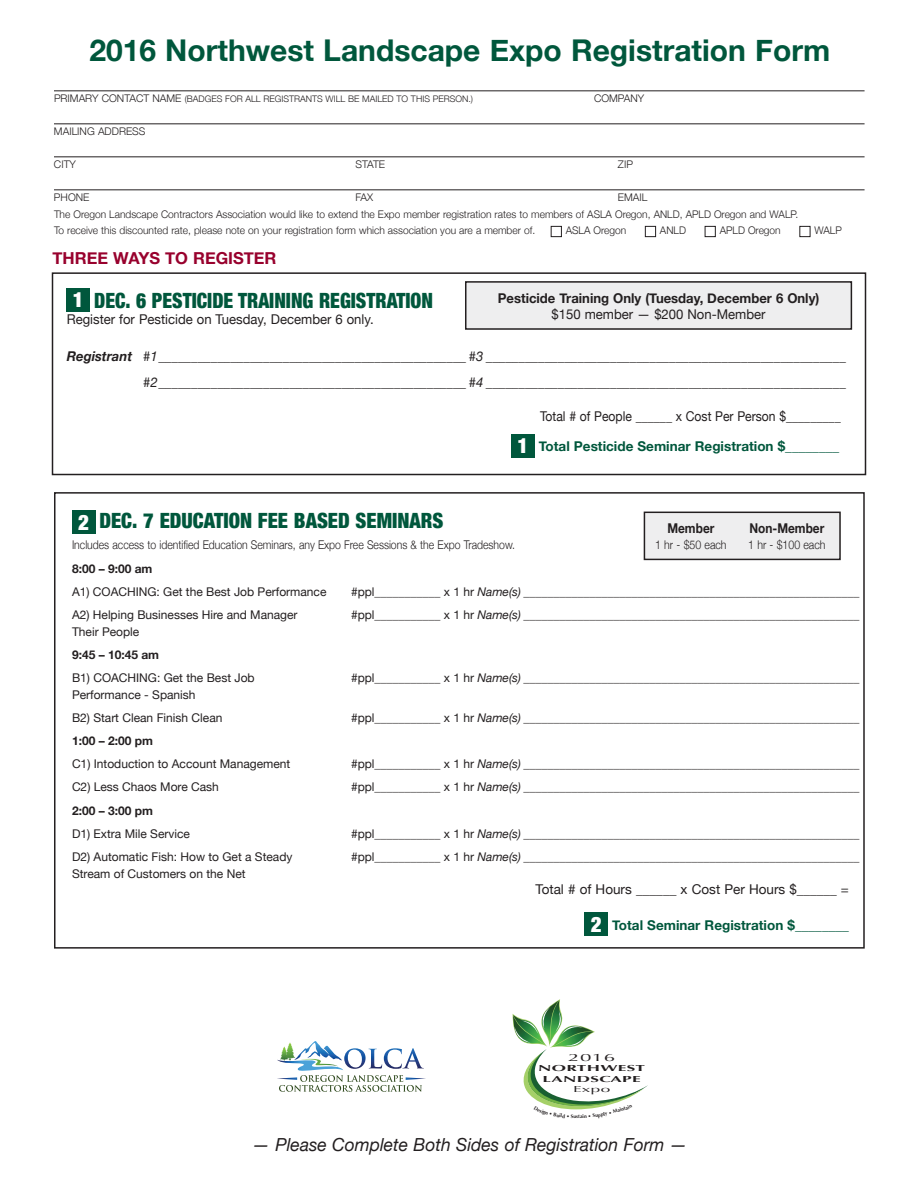
<style>
.page{position:relative;width:918px;height:1188px;background:#fff}
.page>*{position:absolute;margin:0;border:0;box-sizing:border-box;transform-origin:0 0}
.t1{font:700 30px "Helvetica Neue";color:#00573c}
.t2{font:900 condensed 21px "Helvetica Neue";color:#00573c;scale:.93 1}
.t3{font:900 condensed 21px "Helvetica Neue";color:#00573c}
.t4{font:italic 18px "Helvetica Neue";color:#231f20}
.t5{font:700 16.5px "Helvetica Neue";color:#98012d}
.t6{font:italic 13.5px/26.2px "Helvetica Neue";color:#231f20;text-align:right}
.t7{font:13.5px "Helvetica Neue";color:#231f20}
.t8{font:700 13.5px "Helvetica Neue";color:#00573c}
.t9{font:700 13.5px "Helvetica Neue";color:#231f20}
.t10{font:13.5px "Helvetica Neue";color:#231f20;scale:.9 1}
.t11{font:700 13.5px "Helvetica Neue";color:#231f20;scale:.88 1}
.t12{font:italic 12px "Helvetica Neue";color:#231f20}
.t13{font:12px/23.2px "Helvetica Neue";color:#231f20}
.t14{font:300 12px "Helvetica Neue";color:#231f20;scale:.87 1}
.t15{font:700 12px "Helvetica Neue";color:#231f20}
.t16{font:300 12px "Helvetica Neue";color:#231f20;scale:.88 1}
.t17{font:300 10.5px "Helvetica Neue";color:#231f20}
.t18{font:10.35px "Optima";color:#231f20;scale:1.97 1}
.t19{font:300 9px "Helvetica Neue";color:#231f20}
.t20{font:700 8.7px/10.4px "Optima";letter-spacing:.02em;color:#231f20;text-align:center;scale:1.97 1}
.t21{font:8.7px "Optima";color:#231f20;scale:1.97 1}
.t22{font:700 5.1px "Optima";color:#231f20}
.s1{font-size:10.5px}
.s2{color:#fff}
.s3{font-weight:700}
.s4{font-weight:900;font-stretch:condensed;font-size:21px;color:#fff}
.s5{font-style:normal}
</style>
<div class="page">
<hr style="left:54px;top:90px;width:811px;height:1px;background:#231f20">
<hr style="left:54px;top:123px;width:811px;height:1px;background:#231f20">
<hr style="left:54px;top:156px;width:811px;height:1px;background:#231f20">
<hr style="left:54px;top:189px;width:811px;height:1px;background:#231f20">
<div style="left:551px;top:226px;width:11px;height:11px;border:1px solid #231f20"></div>
<div style="left:645px;top:226px;width:11px;height:11px;border:1px solid #231f20"></div>
<div style="left:705px;top:226px;width:11px;height:11px;border:1px solid #231f20"></div>
<div style="left:799px;top:226px;width:11px;height:11px;border:1px solid #231f20"></div>
<div style="left:466px;top:282px;width:385px;height:47px;background:#eeeeef"></div>
<div style="left:465px;top:281px;width:387px;height:49px;border:2px solid #231f20"></div>
<div style="left:67px;top:288px;width:23px;height:23px;background:#00573c"></div>
<div style="left:511px;top:434px;width:24px;height:23px;background:#00573c"></div>
<div style="left:52px;top:272px;width:814px;height:203px;border:2px solid #231f20"></div>
<div style="left:72px;top:511px;width:23px;height:23px;background:#00573c"></div>
<div style="left:585px;top:913px;width:23px;height:23px;background:#00573c"></div>
<div style="left:54px;top:492px;width:811px;height:457px;border:2px solid #231f20"></div>
<div style="left:644px;top:512px;width:196px;height:47px;background:#eeeeef"></div>
<div style="left:644px;top:512px;width:197px;height:48px;border:2px solid #231f20"></div>
<svg style="left:277px;top:1041px;width:149px;height:51px"></svg>
<svg style="left:513px;top:999px;width:135px;height:111px"></svg>
<h1 class="t1" style="left:89px;top:32px;width:742px">2016 Northwest Landscape Expo Registration Form</h1>
<p class="t19" style="left:54px;top:93px;width:485px"><span class="s1">Primary Contact Name</span> (Badges for all registrants will be mailed to this person.) <span class="s1">c</span></p>
<p class="t17" style="left:601px;top:92px;width:44px">ompany</p>
<p class="t17" style="left:54px;top:125px;width:93px">Mailing Address</p>
<p class="t17" style="left:54px;top:158px;width:166px">City S</p>
<p class="t17" style="left:362px;top:158px;width:25px">tate</p>
<p class="t17" style="left:618px;top:158px;width:15px">Zip</p>
<p class="t17" style="left:54px;top:191px;width:173px">Phone F</p>
<p class="t17" style="left:361px;top:191px;width:140px">ax E</p>
<p class="t17" style="left:624px;top:191px;width:25px">mail</p>
<p class="t17" style="left:54px;top:207px;width:541px">The Oregon Landscape Contractors Association would like to extend the Expo member registration rates to members of ASLA</p>
<p class="t17" style="left:615px;top:207px;width:47px">Oregon, ANLD</p>
<p class="t17" style="left:680px;top:207px;width:98px">, APLD Oregon and WAL</p>
<p class="t17" style="left:791px;top:207px;width:9px">P.</p>
<p class="t17" style="left:54px;top:224px;width:483px">To receive this discounted rate, please note on your registration form which association you are a member of.</p>
<p class="t17" style="left:566px;top:224px;width:8px">ASLA</p>
<p class="t17" style="left:594px;top:224px;width:34px">Oregon</p>
<p class="t17" style="left:660px;top:224px;width:8px">ANLD</p>
<p class="t17" style="left:720px;top:224px;width:63px">APLD Oregon</p>
<p class="t17" style="left:814px;top:224px;width:8px">WAL</p>
<p class="t17" style="left:835px;top:224px;width:8px">P</p>
<h3 class="t5" style="left:52px;top:248px;width:34px">Three</h3>
<h3 class="t5" style="left:113px;top:248px;width:143px">Ways to Register</h3>
<h2 class="t2" style="left:73px;top:287px;width:389px"><span class="s2">1</span> DEC. 6 PESTICIDE TRAINING REGISTRATION</h2>
<p class="t7" style="left:67px;top:311px;width:308px">Register for Pesticide on Tuesday, December 6 only.</p>
<p class="t6" style="left:67px;top:343px;width:781px"><span class="s3">Registrant</span> #1_______________________________________________ #3 _______________________________________________________ #2_______________________________________________ #4 _______________________________________________________</p>
<p class="t10" style="left:540px;top:408px;width:336px">Total # of People ______ x Cost Per Person $_________</p>
<p class="t8" style="left:518px;top:438px;width:323px"><span class="s4">1</span> Total Pesticide Seminar Registration $________</p>
<p class="t9" style="left:498px;top:289px;width:323px">Pesticide Training Only (Tuesday, December 6 Only)</p>
<p class="t7" style="left:552px;top:306px;width:216px">$150 member — $200 Non-Member</p>
<h2 class="t3" style="left:78px;top:507px;width:367px"><span class="s2">2</span> DEC. 7 EDUCATION FEE BASED SEMINARS</h2>
<p class="t14" style="left:72px;top:538px;width:511px">Includes access to identified Education Seminars, any Expo Free Sessions &amp; the Expo Tradeshow.</p>
<p class="t15" style="left:72px;top:561px;width:82px">8:00 – 9:00 am</p>
<p class="t13" style="left:72px;top:580px;width:256px">A1) COACHING: Get the Best Job Performance</p>
<p class="t12" style="left:351px;top:584px;width:510px"><span class="s5">#ppl___________ x 1 hr</span> Name(s) ________________________________________________________</p>
<p class="t13" style="left:72px;top:603px;width:227px">A2) Helping Businesses Hire and Manager</p>
<p class="t12" style="left:351px;top:608px;width:510px"><span class="s5">#ppl___________ x 1 hr</span> Name(s) ________________________________________________________</p>
<p class="t13" style="left:72px;top:619px;width:69px">Their People</p>
<p class="t15" style="left:72px;top:647px;width:89px">9:45 – 10:45 am</p>
<p class="t13" style="left:72px;top:666px;width:184px">B1) COACHING: Get the Best Job</p>
<p class="t12" style="left:351px;top:671px;width:510px"><span class="s5">#ppl___________ x 1 hr</span> Name(s) ________________________________________________________</p>
<p class="t13" style="left:72px;top:682px;width:152px">Performance - Spanish<br>B2) Start Clean Finish Clean</p>
<p class="t11" style="left:667px;top:520px;width:55px">Member</p>
<p class="t11" style="left:749px;top:520px;width:87px">Non-Member</p>
<p class="t16" style="left:655px;top:538px;width:83px">1 hr - $50 each</p>
<p class="t16" style="left:748px;top:538px;width:89px">1 hr - $100 each</p>
<p class="t12" style="left:351px;top:710px;width:510px"><span class="s5">#ppl___________ x 1 hr</span> Name(s) ________________________________________________________</p>
<p class="t15" style="left:72px;top:733px;width:82px">1:00 – 2:00 pm</p>
<p class="t13" style="left:72px;top:752px;width:220px">C1) Intoduction to Account Management</p>
<p class="t12" style="left:351px;top:757px;width:510px"><span class="s5">#ppl___________ x 1 hr</span> Name(s) ________________________________________________________</p>
<p class="t13" style="left:72px;top:775px;width:148px">C2) Less Chaos More Cash</p>
<p class="t12" style="left:351px;top:780px;width:510px"><span class="s5">#ppl___________ x 1 hr</span> Name(s) ________________________________________________________</p>
<p class="t15" style="left:72px;top:803px;width:82px">2:00 – 3:00 pm</p>
<p class="t13" style="left:72px;top:822px;width:119px">D1) Extra Mile Service</p>
<p class="t12" style="left:351px;top:826px;width:510px"><span class="s5">#ppl___________ x 1 hr</span> Name(s) ________________________________________________________</p>
<p class="t13" style="left:72px;top:845px;width:222px">D2) Automatic Fish: How to Get a Steady</p>
<p class="t12" style="left:351px;top:850px;width:510px"><span class="s5">#ppl___________ x 1 hr</span> Name(s) ________________________________________________________</p>
<p class="t13" style="left:72px;top:862px;width:175px">Stream of Customers on the Net</p>
<p class="t7" style="left:535px;top:881px;width:315px">Total # of Hours ______ x Cost Per Hours $______ =</p>
<p class="t8" style="left:591px;top:916px;width:260px"><span class="s4">2</span> Total Seminar Registration $________</p>
<p class="t18" style="left:568px;top:1051px;width:25px">2016</p>
<p class="t20" style="left:538px;top:1063px;width:56px">NORTHWEST<br>LAN DSCAPE</p>
<p class="t21" style="left:573px;top:1084px;width:20px">Expo</p>
<p class="t22" style="left:573px;top:1113px;width:6px">US</p>
<h3 class="t4" style="left:253px;top:1134px;width:436px">— Please Complete Both Sides of Registration Form —</h3>
</div>
